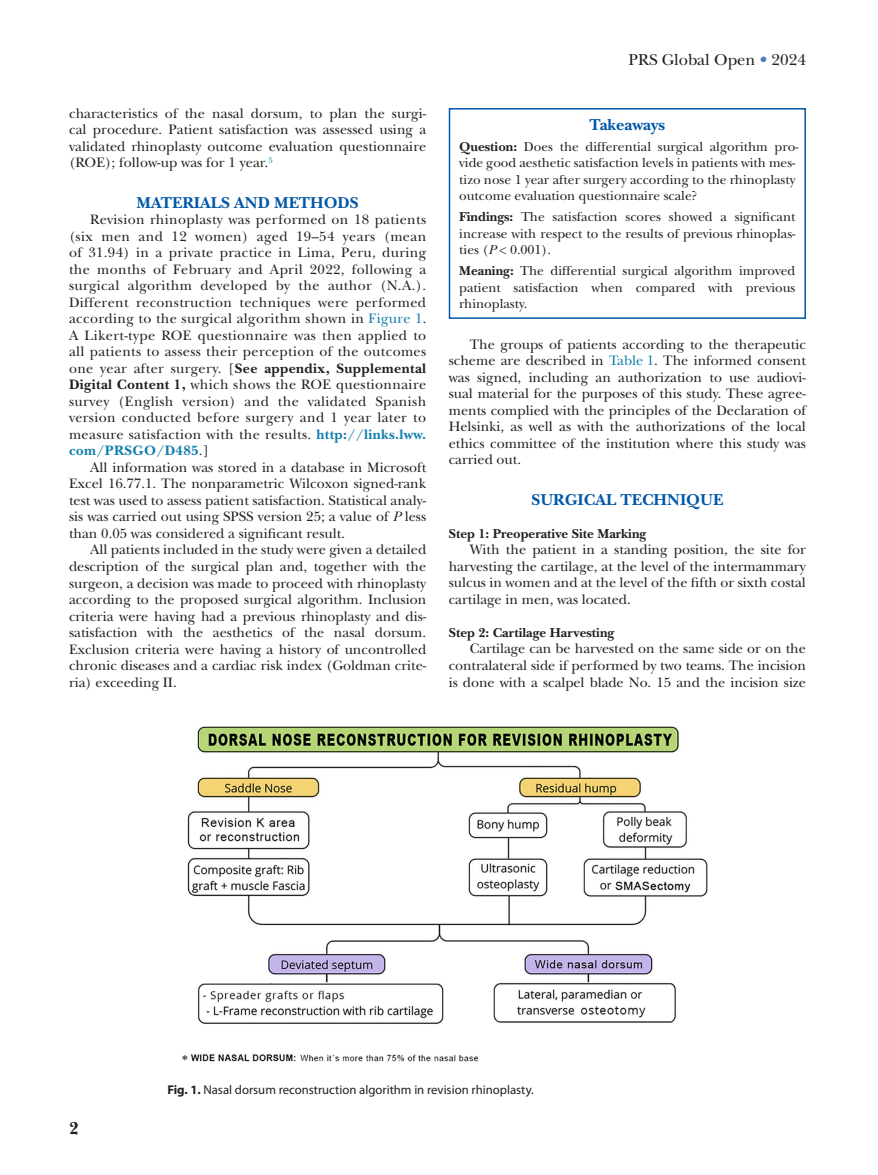
<style>
.page{position:relative;width:878px;height:1175px;background:#fff}
.page>*{position:absolute;margin:0;border:0;box-sizing:border-box;transform-origin:0 0}
.t1{font:700 18px "New Baskerville Std";color:#231f20}
.t2{font:700 16.5px "New Baskerville Std";color:#0157a8}
.t3{font:16.5px "New Baskerville Std";color:#231f20}
.t4{font:14.25px/16.5px "New Baskerville Std";color:#231f20;text-align:justify}
.t5{font:13.5px/16.5px "New Baskerville Std";color:#231f20;text-align:justify}
.t6{font:700 13.5px "New Baskerville Std";color:#231f20}
.t7{font:12.75px "Myriad Pro";color:#231f20}
.s1{color:#0f7eac}
.s2{font-weight:700}
.s3{font-weight:700;color:#0f7eac}
.s4{font-style:italic}
.s5{color:#5779bc}
</style>
<div class="page">
<div style="left:448px;top:108px;width:358px;height:211px;border:2px solid #0157a8"></div>
<img style="left:182px;top:727px;width:525px;height:335px">
<p class="t4" style="left:69px;top:105px;width:359px">characteristics of the nasal dorsum, to plan the surgi&shy;cal procedure. Patient satisfaction was assessed using a validated rhinoplasty outcome evaluation questionnaire (ROE); follow-up was for 1 year.<sup>5</sup></p>
<p class="t2" style="left:136px;top:193px;width:224px">MATERIALS AND METHODS</p>
<p class="t4" style="left:69px;top:211px;width:359px;text-indent:21px">Revision rhinoplasty was performed on 18 patients (six men and 12 women) aged 19–54 years (mean of 31.94) in a private practice in Lima, Peru, during the months of February and April 2022, following a surgical algorithm developed by the author (N.A.).<br>Different reconstruction techniques were performed according to the surgical algorithm shown in <span class="s1">Figure 1</span>.<br>A Likert-type ROE questionnaire was then applied to all patients to assess their perception of the outcomes one year after surgery. [<span class="s2">See appendix, Supplemental Digital Content 1,</span> which shows the ROE questionnaire survey (English version) and the validated Spanish version conducted before surgery and 1 year later to measure satisfaction with the results. <span class="s3">http://links.lww. com/PRSGO/D485</span>.]</p>
<p class="t4" style="left:69px;top:459px;width:359px;text-indent:21px">All information was stored in a database in Microsoft Excel 16.77.1. The nonparametric Wilcoxon signed-rank test was used to assess patient satisfaction. Statistical analy&shy;sis was carried out using SPSS version 25; a value of <span class="s4">P</span> less than 0.05 was considered a significant result.</p>
<p class="t4" style="left:69px;top:541px;width:359px;text-indent:21px">All patients included in the study were given a detailed description of the surgical plan and, together with the surgeon, a decision was made to proceed with rhinoplasty according to the proposed surgical algorithm. Inclusion criteria were having had a previous rhinoplasty and dis&shy;satisfaction with the aesthetics of the nasal dorsum.<br>Exclusion criteria were having a history of uncontrolled chronic diseases and a cardiac risk index (Goldman crite&shy;ria) exceeding II.</p>
<p class="t3" style="left:628px;top:50px;width:179px">PRS Global Open <span class="s5">•</span> 2024</p>
<p class="t2" style="left:589px;top:115px;width:77px">Takeaways</p>
<p class="t5" style="left:459px;top:138px;width:341px;text-align:left"><span class="s2">Question:</span> Does the differential surgical algorithm pro&shy;vide good aesthetic satisfaction levels in patients with mes&shy;tizo nose 1 year after surgery according to the rhinoplasty outcome evaluation questionnaire scale?</p>
<p class="t5" style="left:459px;top:209px;width:338px"><span class="s2">Findings:</span> The satisfaction scores showed a significant increase with respect to the results of previous rhinoplas&shy;ties (<span class="s4">P</span> &lt; 0.001).</p>
<p class="t5" style="left:459px;top:263px;width:338px"><span class="s2">Meaning:</span> The differential surgical algorithm improved patient satisfaction when compared with previous rhinoplasty.</p>
<p class="t4" style="left:448px;top:336px;width:359px;text-indent:21px">The groups of patients according to the therapeutic scheme are described in <span class="s1">Table 1</span>. The informed consent was signed, including an authorization to use audiovi&shy;sual material for the purposes of this study. These agree&shy;ments complied with the principles of the Declaration of Helsinki, as well as with the authorizations of the local ethics committee of the institution where this study was carried out.</p>
<p class="t2" style="left:531px;top:490px;width:193px">SURGICAL TECHNIQUE</p>
<p class="t6" style="left:448px;top:525px;width:199px">Step 1: Preoperative Site Marking</p>
<p class="t4" style="left:448px;top:541px;width:359px;text-indent:21px">With the patient in a standing position, the site for harvesting the cartilage, at the level of the intermammary sulcus in women and at the level of the fifth or sixth costal cartilage in men, was located.</p>
<p class="t6" style="left:448px;top:624px;width:167px">Step 2: Cartilage Harvesting</p>
<p class="t4" style="left:448px;top:640px;width:359px;text-indent:21px">Cartilage can be harvested on the same side or on the contralateral side if performed by two teams. The incision is done with a scalpel blade No. 15 and the incision size</p>
<p class="t1" style="left:69px;top:1118px;width:11px">2</p>
<p class="t7" style="left:167px;top:1081px;width:368px"><span class="s2">Fig. 1.</span> Nasal dorsum reconstruction algorithm in revision rhinoplasty.</p>
</div>
